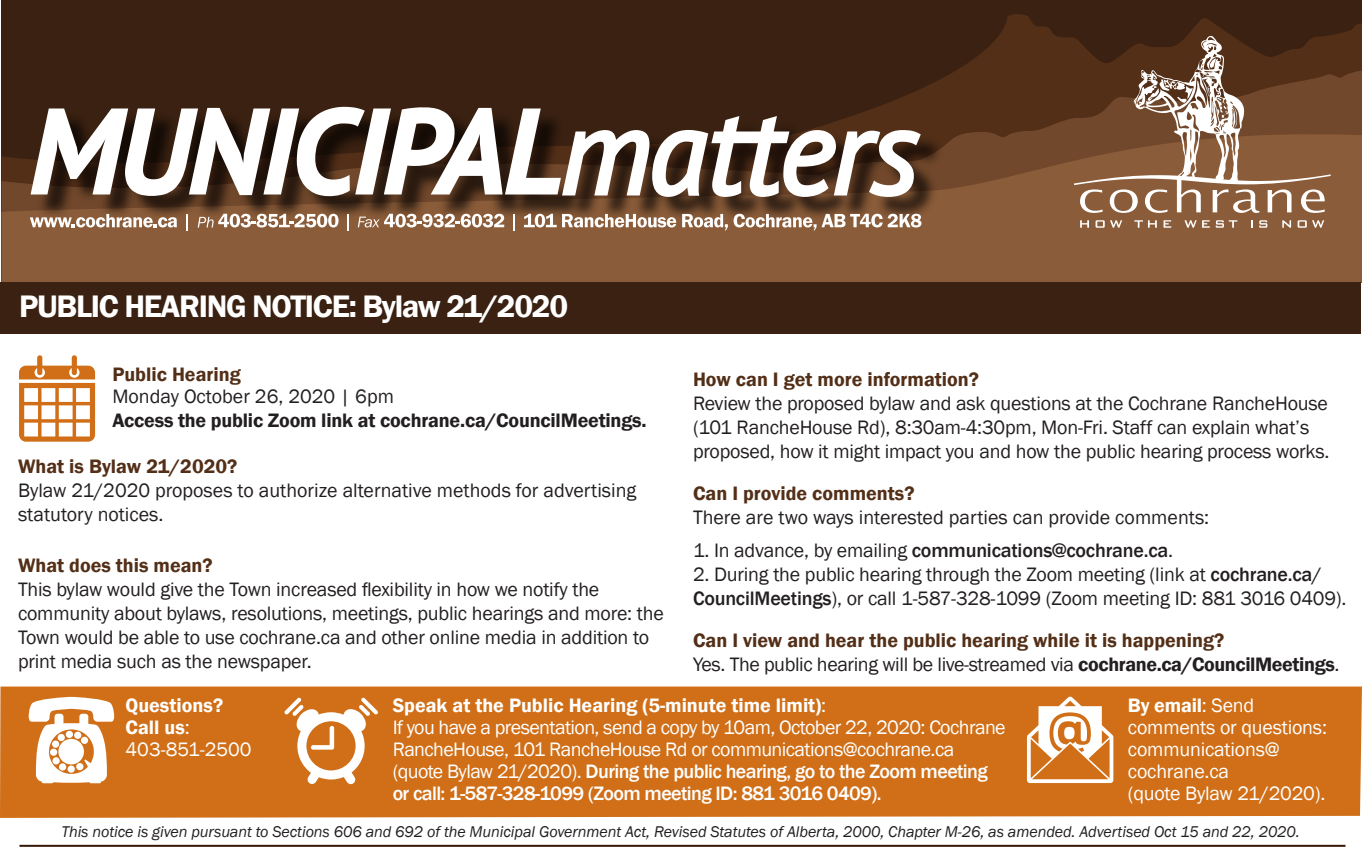
<style>
.page{position:relative;width:1362px;height:855px;background:#fff}
.page>*{position:absolute;margin:0;border:0;box-sizing:border-box;transform-origin:0 0}
.t1{font:600 32px "Franklin Gothic";letter-spacing:-.04em;color:#fff}
.t2{font:20px/24px "Franklin Gothic";letter-spacing:-.01em;color:#231f20}
.Bold_head{font:20px/22px "Franklin Gothic";letter-spacing:-.03em;color:#fff}
.Bold_head-2{font:600 20px "Franklin Gothic";color:#532f18}
.Bold_head-3{font:20px/22px "Franklin Gothic";letter-spacing:-.01em;color:#fff}
.t3{font:600 20px "Franklin Gothic";letter-spacing:-.01em;color:#231f20}
.t4{font:500 20px "Franklin Gothic";letter-spacing:-.01em;color:#231f20}
.t5{font:600 20px/22px "Franklin Gothic";color:#fff}
.t6{font:italic 16px "Franklin Gothic";letter-spacing:-.005em;color:#231f20}
.s1{font-weight:600;color:#532f18}
.s2{font-weight:400}
.s3{font-weight:500}
.s4{font-weight:600}
</style>
<div class="page">
<div style="left:1px;top:0;width:1361px;height:283px;background:#3a2111"></div>
<svg style="left:958px;top:14px;width:404px;height:56px"></svg>
<svg style="left:341px;top:70px;width:1021px;height:64px"></svg>
<svg style="left:1px;top:134px;width:1361px;height:149px;background:#875a37"></svg>
<img style="left:32px;top:197px;width:94px;height:17px">
<img style="left:126px;top:197px;width:64px;height:27px">
<img style="left:190px;top:197px;width:168px;height:27px">
<img style="left:265px;top:197px;width:62px;height:17px">
<img style="left:357px;top:197px;width:28px;height:25px">
<img style="left:385px;top:197px;width:47px;height:17px">
<img style="left:432px;top:197px;width:74px;height:25px">
<img style="left:506px;top:197px;width:57px;height:25px">
<img style="left:563px;top:197px;width:90px;height:17px">
<img style="left:653px;top:197px;width:60px;height:28px">
<img style="left:713px;top:197px;width:72px;height:17px">
<img style="left:785px;top:197px;width:50px;height:17px">
<img style="left:835px;top:197px;width:35px;height:17px">
<img style="left:870px;top:132px;width:78px;height:93px">
<svg style="left:31px;top:107px;width:890px;height:90px"></svg>
<svg style="left:30px;top:214px;width:147px;height:13px;background:#bba28e"></svg>
<svg style="left:186px;top:214px;width:2px;height:17px"></svg>
<svg style="left:347px;top:214px;width:2px;height:17px"></svg>
<svg style="left:358px;top:214px;width:146px;height:14px;background:#bda390"></svg>
<svg style="left:513px;top:214px;width:2px;height:17px"></svg>
<svg style="left:524px;top:214px;width:152px;height:13px;background:#c0a896"></svg>
<svg style="left:682px;top:214px;width:239px;height:16px;background:#b59a85"></svg>
<svg style="left:1074px;top:35px;width:256px;height:178px;background:#836149"></svg>
<svg style="left:1110px;top:220px;width:12px;height:8px"></svg>
<svg style="left:1134px;top:220px;width:23px;height:8px"></svg>
<svg style="left:1163px;top:220px;width:8px;height:8px"></svg>
<svg style="left:1184px;top:220px;width:12px;height:8px"></svg>
<svg style="left:1202px;top:220px;width:7px;height:8px"></svg>
<svg style="left:1215px;top:220px;width:22px;height:8px"></svg>
<svg style="left:1259px;top:220px;width:8px;height:8px"></svg>
<svg style="left:1282px;top:220px;width:9px;height:8px"></svg>
<svg style="left:1297px;top:220px;width:9px;height:8px"></svg>
<svg style="left:1312px;top:220px;width:12px;height:8px"></svg>
<svg style="left:1095px;top:220px;width:9px;height:8px"></svg>
<svg style="left:1080px;top:220px;width:9px;height:8px"></svg>
<svg style="left:198px;top:214px;width:140px;height:14px;background:#bea693"></svg>
<div style="left:0;top:282px;width:1360px;height:51px;background:#3a2111"></div>
<svg style="left:19px;top:355px;width:76px;height:87px"></svg>
<div style="left:0;top:687px;width:1362px;height:131px;background:#d06f18"></div>
<div style="left:19px;top:698px;width:87px;height:86px;border:2px solid #d06f18"></div>
<div style="left:1032px;top:698px;width:87px;height:86px;border:2px solid #d06f18"></div>
<svg style="left:29px;top:697px;width:85px;height:86px"></svg>
<svg style="left:1027px;top:697px;width:86px;height:86px"></svg>
<div style="left:1064px;top:727px;width:10px;height:12px;background:#fff;border-radius:50%"></div>
<svg style="left:284px;top:698px;width:94px;height:86px"></svg>
<hr style="left:19px;top:845px;width:1326px;height:2px;background:#341805">
<p class="t1" style="left:19px;top:286px;width:551px">PUBLIC HEARING NOTICE: Bylaw 21/2020</p>
<p class="Bold_head-2" style="left:112px;top:362px;width:130px">Public Hearing</p>
<p class="t2" style="left:112px;top:385px;width:283px">Monday October 26, 2020 | 6pm</p>
<p class="t3" style="left:112px;top:408px;width:536px">Access the public Zoom link at cochrane.ca/CouncilMeetings.</p>
<p class="Bold_head-2" style="left:18px;top:454px;width:221px">What is Bylaw 21/2020?</p>
<p class="t2" style="left:18px;top:478px;width:620px">Bylaw 21/2020 proposes to authorize alternative methods for advertising statutory notices.</p>
<p class="t2" style="left:18px;top:553px;width:647px"><span class="s1">What does this mean?<br></span>This bylaw would give the Town increased flexibility in how we notify the community about bylaws, resolutions, meetings, public hearings and more: the Town would be able to use cochrane.ca and other online media in addition to print media such as the newspaper.</p>
<p class="Bold_head-2" style="left:693px;top:367px;width:288px">How can I get more information?</p>
<p class="t2" style="left:693px;top:392px;width:638px">Review the proposed bylaw and ask questions at the Cochrane RancheHouse (101 RancheHouse Rd), 8:30am-4:30pm, Mon-Fri. Staff can explain what’s proposed, how it might impact you and how the public hearing process works.</p>
<p class="Bold_head-2" style="left:693px;top:481px;width:223px">Can I provide comments?</p>
<p class="t2" style="left:693px;top:506px;width:518px">There are two ways interested parties can provide comments:</p>
<p class="t4" style="left:693px;top:538px;width:481px"><span class="s2">1. In advance, by emailing</span> communications@cochrane.ca<span class="s2">.</span></p>
<p class="t2" style="left:693px;top:563px;width:655px">2. During the public hearing through the Zoom meeting (link at <span class="s3">cochrane.ca/<br>CouncilMeetings</span>), or call 1-587-328-1099 (Zoom meeting ID: 881 3016 0409).</p>
<p class="Bold_head-2" style="left:693px;top:628px;width:533px">Can I view and hear the public hearing while it is happening?</p>
<p class="t2" style="left:693px;top:653px;width:648px">Yes. The public hearing will be live-streamed via <span class="s4">cochrane.ca/CouncilMeetings</span>.</p>
<p class="t5" style="left:126px;top:694px;width:128px">Questions?<br>Call us<span class="s2">:<br>403-851-2500</span></p>
<p class="Bold_head" style="left:393px;top:695px;width:614px"><span class="s4">Speak at the Public Hearing (5-minute time limit)</span>:<br>If you have a presentation, send a copy by 10am, October 22, 2020: Cochrane RancheHouse, 101 RancheHouse Rd or communications@cochrane.ca (quote Bylaw 21/2020). <span class="s3">During the public hearing, go to the Zoom meeting or call: 1-587-328-1099 (Zoom meeting ID: 881 3016 0409).</span></p>
<p class="Bold_head-3" style="left:1128px;top:695px;width:201px"><span class="s4">By email</span>: Send comments or questions: communications@ cochrane.ca<br>(quote Bylaw 21/2020).</p>
<p class="t6" style="left:61px;top:822px;width:1240px">This notice is given pursuant to Sections 606 and 692 of the Municipal Government Act, Revised Statutes of Alberta, 2000, Chapter M-26, as amended. Advertised Oct 15 and 22, 2020.</p>
</div>
